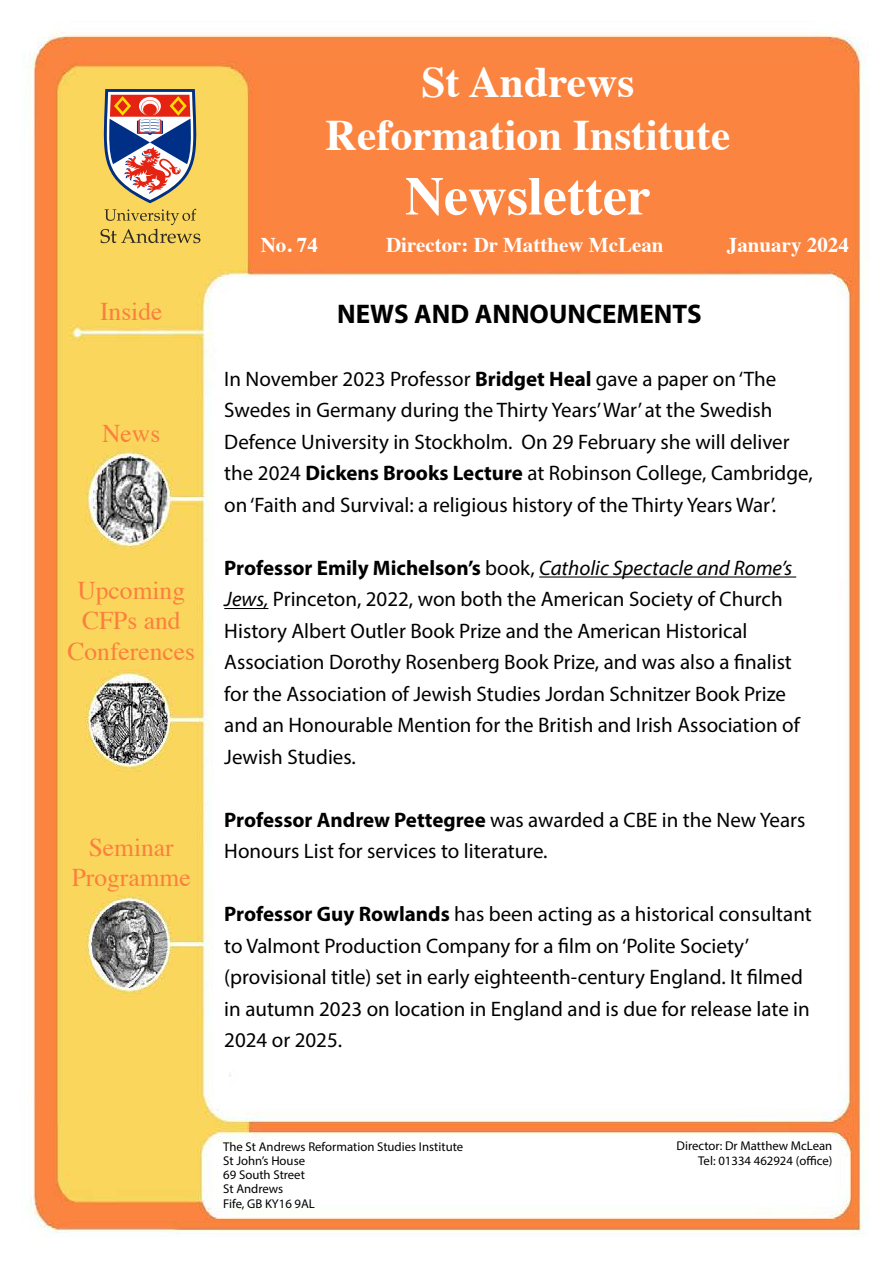
<style>
.page{position:relative;width:893px;height:1263px;background:#fff}
.page>*{position:absolute;margin:0;border:0;box-sizing:border-box;transform-origin:0 0}
.Head{font:700 54px "Times";color:#fff}
.Head-2{font:700 43.5px "Times";color:#fff}
.t1{font:700 27px "Myriad Pro";color:#000}
.t2{font:25.5px/30.6px "Times";color:#fb7f3f;text-align:center}
.Body{font:21px/31.5px "Myriad Pro";color:#000}
.HeadSub{font:700 21px "Times";color:#fff}
.contact{font:12.75px "Myriad Pro";color:#000}
.s1{font-weight:700}
.s2{font-style:italic}
</style>
<div class="page">
<img style="left:24px;top:21px;width:845px;height:1216px">
<svg style="left:100px;top:209px;width:100px;height:34px;background:#d7b852"></svg>
<svg style="left:102px;top:89px;width:96px;height:114px"></svg>
<hr style="left:539px;top:576px;width:257px;height:1px;background:#000">
<hr style="left:224px;top:608px;width:44px;height:1px;background:#000">
<p class="t2" style="left:100px;top:294px;width:64px">Inside</p>
<p class="t2" style="left:102px;top:415px;width:60px">News</p>
<p class="t2" style="left:68px;top:573px;width:129px">Upcoming<br>CFPs and<br>Conferences</p>
<p class="t2" style="left:72px;top:829px;width:120px">Seminar<br>Programme</p>
<h1 class="Head-2" style="left:421px;top:41px;width:215px">St Andrews</h1>
<h1 class="Head-2" style="left:326px;top:93px;width:406px">Reformation Institute</h1>
<h1 class="Head" style="left:405px;top:145px;width:247px">Newsletter</h1>
<h2 class="HeadSub" style="left:261px;top:225px;width:59px">No. 74</h2>
<h2 class="HeadSub" style="left:386px;top:225px;width:279px">Director: Dr Matthew McLean</h2>
<h2 class="HeadSub" style="left:727px;top:225px;width:123px">January 2024</h2>
<p class="t1" style="left:337px;top:296px;width:366px">NEWS AND ANNOUNCEMENTS</p>
<p class="Body" style="left:224px;top:363px;width:590px">In November 2023 Professor <span class="s1">Bridget Heal</span> gave a paper on ‘The Swedes in Germany during the Thirty Years’ War’ at the Swedish Defence University in Stockholm. On 29 February she will deliver the 2024 <span class="s1">Dickens Brooks Lecture</span> at Robinson College, Cambridge, on ‘Faith and Survival: a religious history of the Thirty Years War’.</p>
<p class="Body" style="left:224px;top:552px;width:577px"><span class="s1">Professor Emily Michelson’s</span> book, <span class="s2">Catholic Spectacle and Rome’s Jews,</span> Princeton, 2022, won both the American Society of Church History Albert Outler Book Prize and the American Historical Association Dorothy Rosenberg Book Prize, and was also a finalist for the Association of Jewish Studies Jordan Schnitzer Book Prize and an Honourable Mention for the British and Irish Association of Jewish Studies.</p>
<p class="Body" style="left:224px;top:804px;width:583px"><span class="s1">Professor Andrew Pettegree</span> was awarded a CBE in the New Years<br>Honours List for services to literature.</p>
<p class="Body" style="left:224px;top:898px;width:589px"><span class="s1">Professor Guy Rowlands</span> has been acting as a historical consultant to Valmont Production Company for a film on ‘Polite Society’ (provisional title) set in early eighteenth-century England. It filmed in autumn 2023 on location in England and is due for release late in 2024 or 2025.</p>
<p class="contact" style="left:223px;top:1138px;width:241px">The St Andrews Reformation Studies Institute</p>
<p class="contact" style="left:223px;top:1153px;width:83px">St John’s House</p>
<p class="contact" style="left:223px;top:1167px;width:83px">69 South Street</p>
<p class="contact" style="left:223px;top:1181px;width:61px">St Andrews</p>
<p class="contact" style="left:223px;top:1196px;width:93px">Fife, GB KY16 9AL</p>
<p class="contact" style="left:677px;top:1138px;width:157px">Director: Dr Matthew McLean</p>
<p class="contact" style="left:698px;top:1152px;width:136px">Tel: 01334 462924 (office)</p>
</div>
